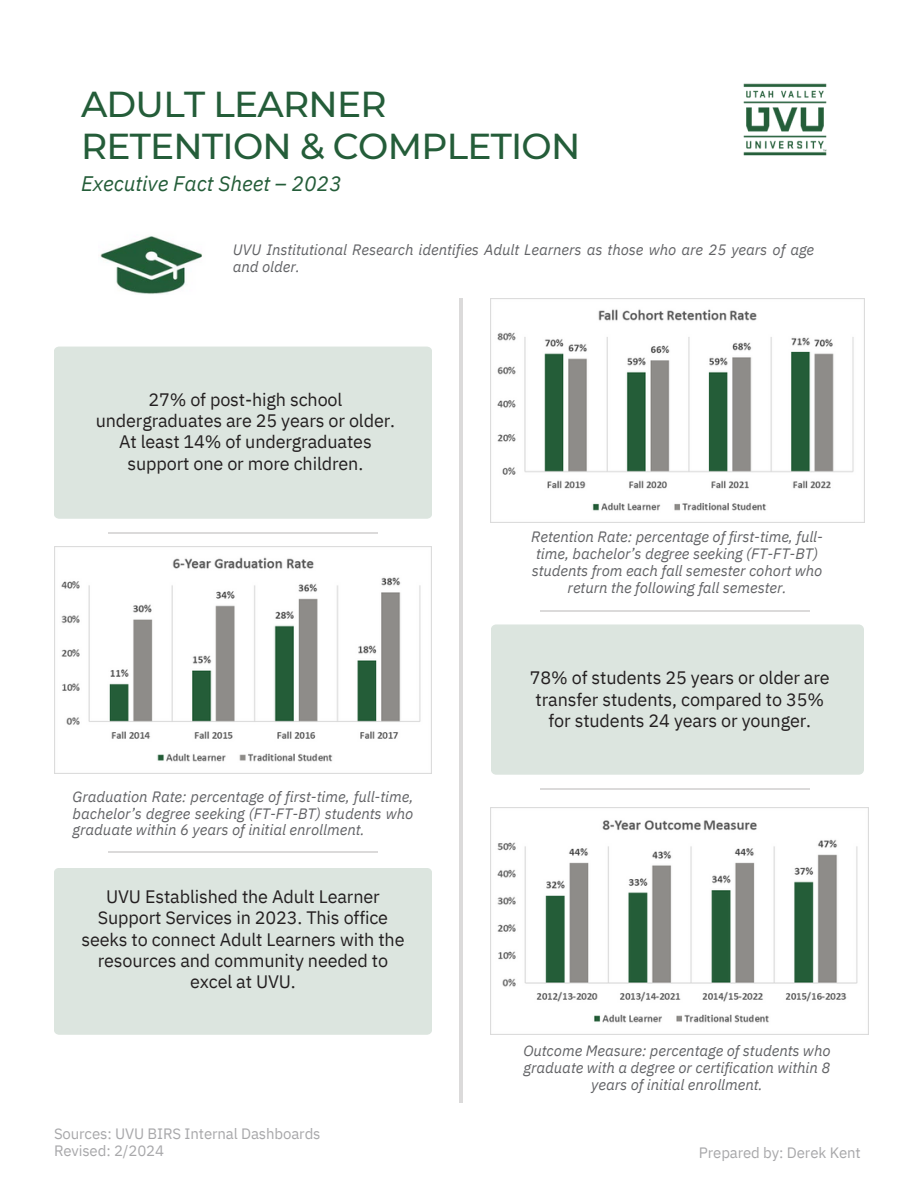
<style>
.page{position:relative;width:918px;height:1188px;background:#fff}
.page>*{position:absolute;margin:0;border:0;box-sizing:border-box;transform-origin:0 0}
.t1{font:500 36px/42.8px "Montserrat";letter-spacing:-.02em;color:#245d39}
.t2{font:italic 21px "IBM Plex Sans";letter-spacing:-.005em;color:#245d39}
.t3{font:18px/21.3px "IBM Plex Sans";letter-spacing:-.01em;color:#231f20;text-align:center}
.t4{font:italic 15px/16.8px "IBM Plex Sans";letter-spacing:-.005em;color:#626366;text-align:center}
.t5{font:15px "IBM Plex Sans";letter-spacing:-.01em;color:#a8a8aa}
</style>
<div class="page">
<div style="left:54px;top:347px;width:378px;height:172px;background:#dce5df"></div>
<div style="left:54px;top:868px;width:378px;height:167px;background:#dce5df"></div>
<div style="left:491px;top:624px;width:373px;height:151px;background:#dce5df;border-radius:5px"></div>
<img style="left:743px;top:83px;width:84px;height:73px">
<hr style="left:108px;top:533px;width:270px;height:1px;background:#dbdada">
<hr style="left:108px;top:852px;width:270px;height:1px;background:#dbdada">
<hr style="left:540px;top:611px;width:270px;height:1px;background:#dbdada">
<hr style="left:540px;top:789px;width:270px;height:1px;background:#dbdada">
<img style="left:100px;top:236px;width:102px;height:58px">
<hr style="left:459px;top:298px;width:3px;height:805px;background:#dbdada">
<img style="left:491px;top:298px;width:373px;height:213px">
<img style="left:54px;top:546px;width:378px;height:228px">
<img style="left:491px;top:808px;width:378px;height:227px">
<h3 class="t1" style="left:81px;top:82px;width:501px">ADULT LEARNER<br>RETENTION &amp; COMPLETION</h3>
<p class="t2" style="left:81px;top:169px;width:262px">Executive Fact Sheet – 2023</p>
<h3 class="t4" style="left:233px;top:241px;width:583px;text-align:left">UVU Institutional Research identifies Adult Learners as those who are 25 years of age and older.</h3>
<p class="t3" style="left:96px;top:388px;width:301px">27% of post-high school undergraduates are 25 years or older.<br>At least 14% of undergraduates support one or more children.</p>
<p class="t4" style="left:73px;top:788px;width:342px;text-align:justify">Graduation Rate: percentage of first-time, full-time, bachelor’s degree seeking (FT-FT-BT) students who graduate within 6 years of initial enrollment.</p>
<p class="t3" style="left:81px;top:886px;width:325px">UVU Established the Adult Learner<br>Support Services in 2023. This office seeks to connect Adult Learners with the resources and community needed to excel at UVU.</p>
<p class="t4" style="left:531px;top:528px;width:293px">Retention Rate: percentage of first-time, full&shy;time, bachelor’s degree seeking (FT-FT-BT) students from each fall semester cohort who return the following fall semester.</p>
<p class="t3" style="left:530px;top:667px;width:301px">78% of students 25 years or older are transfer students, compared to 35% for students 24 years or younger.</p>
<p class="t4" style="left:523px;top:1042px;width:309px">Outcome Measure: percentage of students who graduate with a degree or certification within 8 years of initial enrollment.</p>
<p class="t5" style="left:54px;top:1124px;width:268px">Sources: UVU BIRS Internal Dashboards</p>
<h3 class="t5" style="left:54px;top:1141px;width:112px">Revised: 2/2024</h3>
<p class="t5" style="left:699px;top:1143px;width:163px">Prepared by: Derek Kent</p>
</div>
